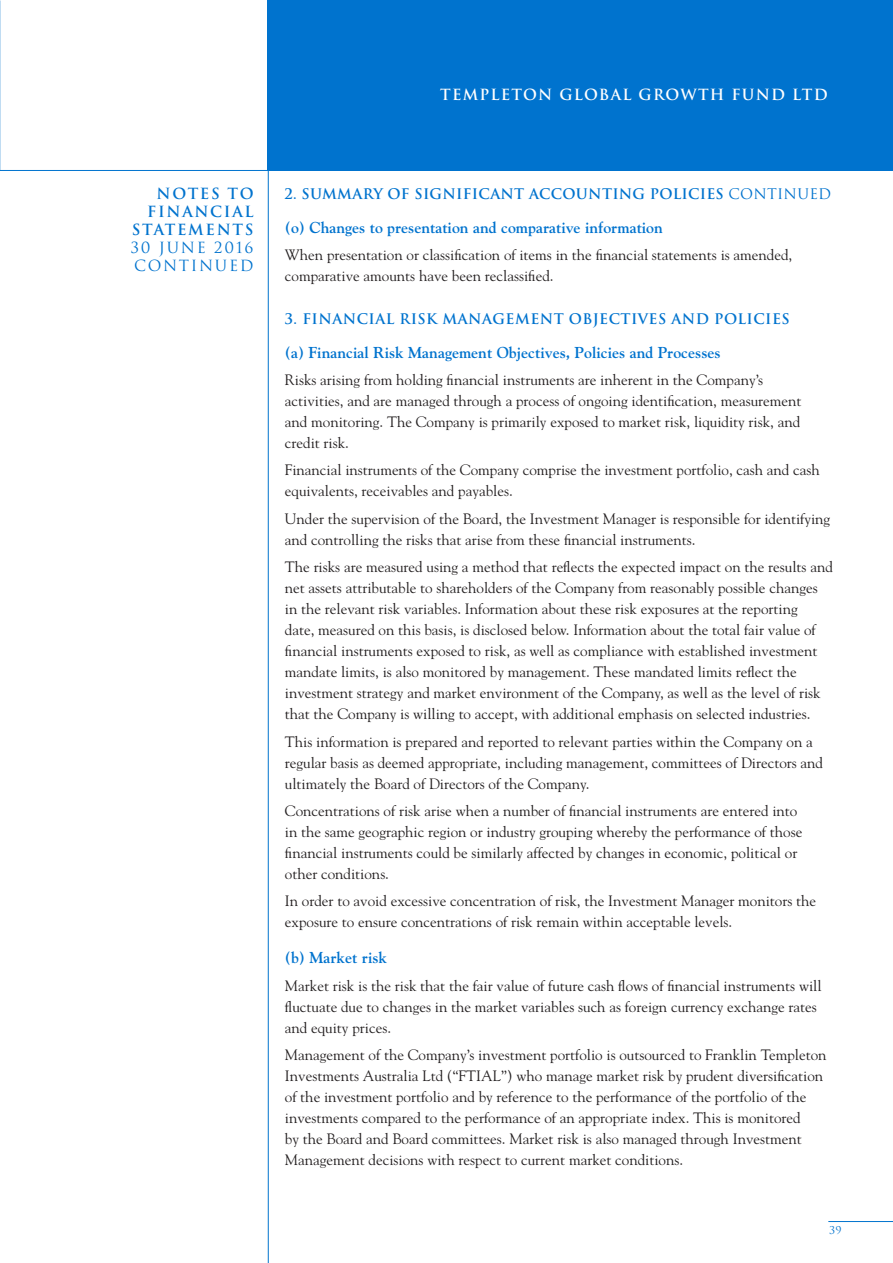
<style>
.page{position:relative;width:893px;height:1263px;background:#fff}
.page>*{position:absolute;margin:0;border:0;box-sizing:border-box;transform-origin:0 0}
.t1{font:700 15.75px "Goudy";color:#0073ce}
.t2{font:15px/21px "Goudy";color:#231f20}
.t3{font:700 15px "Trajan";letter-spacing:.08em;color:#fff}
.t4{font:700 15px/18px "Trajan";letter-spacing:.11em;color:#0073ce;text-align:right}
.t5{font:15px/18px "Trajan";letter-spacing:.11em;color:#0073ce}
.t6{font:700 14.25px "Trajan";letter-spacing:.025em;color:#0073ce}
.t7{font:10.5px "Trajan";color:#0073ce}
.s1{font-weight:400}
</style>
<div class="page">
<hr style="left:268px;top:0;width:1px;height:1263px;background:#0073ce">
<div style="left:268px;top:0;width:625px;height:170px;background:#0073ce"></div>
<hr style="left:0;top:170px;width:893px;height:1px;background:#0073ce">
<hr style="left:828px;top:1221px;width:65px;height:1px;background:#0073ce">
<p class="t3" style="left:440px;top:85px;width:389px">TEMPLETON GLOBAL GROWTH FUND LTD</p>
<p class="t4" style="left:132px;top:185px;width:123px">NOTES TO<br>FINANCIAL<br>STATEMENTS</p>
<p class="t5" style="left:130px;top:239px;width:125px">30 JUNE 2016<br>CONTINUED</p>
<p class="t6" style="left:285px;top:185px;width:548px">2. SUMMARY OF SIGNIFICANT ACCOUNTING POLICIES <span class="s1">CONTINUED</span></p>
<p class="t1" style="left:285px;top:218px;width:379px">(o) Changes to presentation and comparative information</p>
<p class="t2" style="left:285px;top:244px;width:509px">When presentation or classification of items in the financial statements is amended, comparative amounts have been reclassified.</p>
<p class="t6" style="left:285px;top:310px;width:506px">3. FINANCIAL RISK MANAGEMENT OBJECTIVES AND POLICIES</p>
<p class="t1" style="left:285px;top:343px;width:437px">(a) Financial Risk Management Objectives, Policies and Processes</p>
<p class="t2" style="left:285px;top:369px;width:518px">Risks arising from holding financial instruments are inherent in the Company’s activities, and are managed through a process of ongoing identification, measurement and monitoring. The Company is primarily exposed to market risk, liquidity risk, and credit risk.</p>
<p class="t2" style="left:285px;top:459px;width:536px">Financial instruments of the Company comprise the investment portfolio, cash and cash equivalents, receivables and payables.</p>
<p class="t2" style="left:285px;top:508px;width:547px">Under the supervision of the Board, the Investment Manager is responsible for identifying and controlling the risks that arise from these financial instruments.</p>
<p class="t2" style="left:285px;top:556px;width:549px">The risks are measured using a method that reflects the expected impact on the results and net assets attributable to shareholders of the Company from reasonably possible changes in the relevant risk variables. Information about these risk exposures at the reporting<br>date, measured on this basis, is disclosed below. Information about the total fair value of financial instruments exposed to risk, as well as compliance with established investment mandate limits, is also monitored by management. These mandated limits reflect the investment strategy and market environment of the Company, as well as the level of risk that the Company is willing to accept, with additional emphasis on selected industries.</p>
<p class="t2" style="left:285px;top:730px;width:540px">This information is prepared and reported to relevant parties within the Company on a regular basis as deemed appropriate, including management, committees of Directors and ultimately the Board of Directors of the Company.</p>
<p class="t2" style="left:285px;top:800px;width:519px">Concentrations of risk arise when a number of financial instruments are entered into in the same geographic region or industry grouping whereby the performance of those financial instruments could be similarly affected by changes in economic, political or other conditions.</p>
<p class="t2" style="left:285px;top:890px;width:533px">In order to avoid excessive concentration of risk, the Investment Manager monitors the exposure to ensure concentrations of risk remain within acceptable levels.</p>
<p class="t1" style="left:285px;top:948px;width:104px">(b) Market risk</p>
<p class="t2" style="left:285px;top:974px;width:538px">Market risk is the risk that the fair value of future cash flows of financial instruments will fluctuate due to changes in the market variables such as foreign currency exchange rates and equity prices.</p>
<p class="t2" style="left:285px;top:1044px;width:543px">Management of the Company’s investment portfolio is outsourced to Franklin Templeton Investments Australia Ltd (“FTIAL”) who manage market risk by prudent diversification of the investment portfolio and by reference to the performance of the portfolio of the investments compared to the performance of an appropriate index. This is monitored<br>by the Board and Board committees. Market risk is also managed through Investment Management decisions with respect to current market conditions.</p>
<p class="t7" style="left:829px;top:1224px;width:14px">39</p>
</div>
